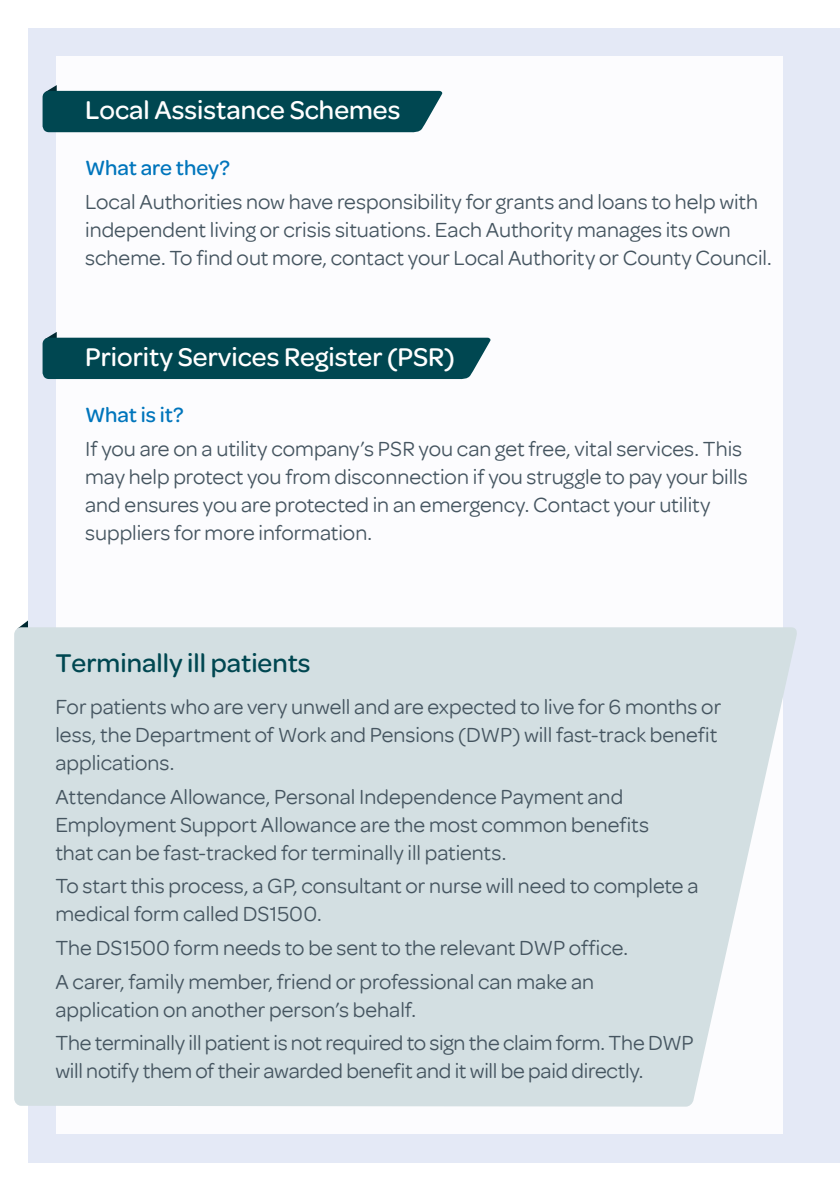
<style>
.page{position:relative;width:840px;height:1191px;background:#fff}
.page>*{position:absolute;margin:0;border:0;box-sizing:border-box;transform-origin:0 0}
.t1{font:500 27.4px "Omnes";color:#fff}
.t2{font:500 27.4px "Omnes";color:#004751}
.t3{font:22px/28px "Omnes";color:#455560}
.t4{font:500 22px "Omnes";letter-spacing:-.01em;color:#0075bc}
</style>
<div class="page">
<svg style="left:19px;top:620px;width:9px;height:7px"></svg>
<div style="left:28px;top:28px;width:811px;height:1134px;background:#e4e9f6"></div>
<div style="left:57px;top:57px;width:725px;height:1077px;background:#fff"></div>
<svg style="left:43px;top:332px;width:448px;height:47px;background:#236069"></svg>
<div style="left:14px;top:627px;width:782px;height:479px;background:#d3dfe2"></div>
<svg style="left:43px;top:85px;width:400px;height:47px;background:#24616a"></svg>
<p class="t1" style="left:85px;top:94px;width:316px">Local Assistance Schemes</p>
<p class="t4" style="left:85px;top:156px;width:146px">What are they?</p>
<p class="t3" style="left:85px;top:188px;width:687px">Local Authorities now have responsibility for grants and loans to help with independent living or crisis situations. Each Authority manages its own scheme. To find out more, contact your Local Authority or County Council.</p>
<p class="t1" style="left:85px;top:341px;width:371px">Priority Services Register (PSR)</p>
<p class="t4" style="left:85px;top:402px;width:100px">What is it?</p>
<p class="t3" style="left:85px;top:434px;width:663px">If you are on a utility company’s PSR you can get free, vital services. This may help protect you from disconnection if you struggle to pay your bills and ensures you are protected in an emergency. Contact your utility suppliers for more information.</p>
<p class="t2" style="left:55px;top:648px;width:257px">Terminally ill patients</p>
<p class="t3" style="left:55px;top:692px;width:666px">For patients who are very unwell and are expected to live for 6 months or less, the Department of Work and Pensions (DWP) will fast-track benefit applications.</p>
<p class="t3" style="left:55px;top:782px;width:595px">Attendance Allowance, Personal Independence Payment and<br>Employment Support Allowance are the most common benefits that can be fast-tracked for terminally ill patients.</p>
<p class="t3" style="left:55px;top:872px;width:644px">To start this process, a GP, consultant or nurse will need to complete a medical form called DS1500.</p>
<p class="t3" style="left:55px;top:930px;width:574px;line-height:33.6px">The DS1500 form needs to be sent to the relevant DWP office.<br>A carer, family member, friend or professional can make an</p>
<p class="t3" style="left:55px;top:992px;width:639px;line-height:33.6px">application on another person’s behalf.<br>The terminally ill patient is not required to sign the claim form. The DWP</p>
<p class="t3" style="left:55px;top:1057px;width:589px">will notify them of their awarded benefit and it will be paid directly.</p>
</div>
